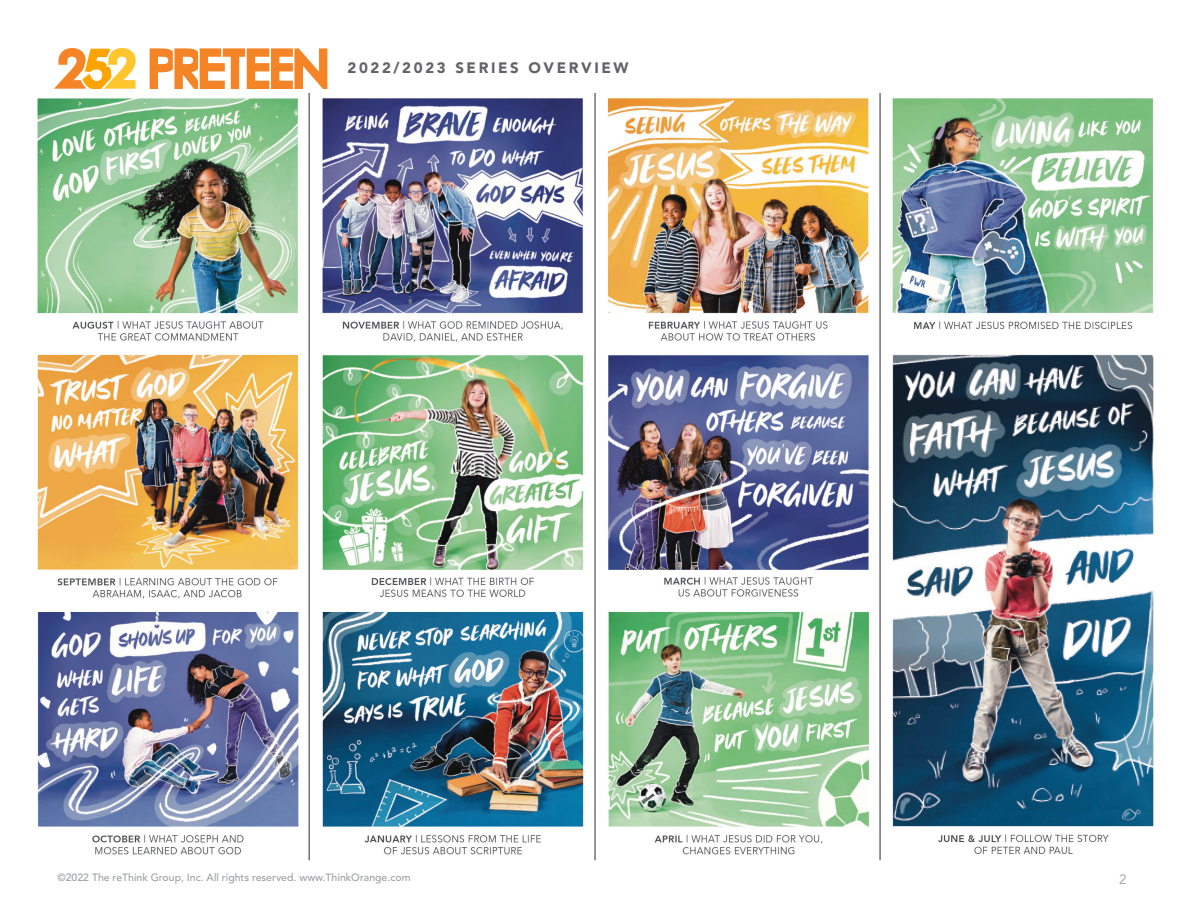
<style>
.page{position:relative;width:1188px;height:918px;background:#fff}
.page>*{position:absolute;margin:0;border:0;box-sizing:border-box;transform-origin:0 0}
.t1{font:900 15px "Avenir LT Std";letter-spacing:.175em;color:#636366}
.t2{font:13.5px "Avenir";color:#9d9fa2}
.t3{font:500 10.5px "Avenir LT Std";color:#9d9fa2}
</style>
<div class="page">
<img style="left:37px;top:94px;width:1117px;height:767px">
<svg style="left:150px;top:48px;width:177px;height:41px"></svg>
<svg style="left:54px;top:48px;width:82px;height:41px"></svg>
<p class="t1" style="left:348px;top:59px;width:282px">2022/2023 SERIES OVERVIEW</p>
<p class="t3" style="left:57px;top:872px;width:355px">©2022 The reThink Group, Inc. All rights reserved. www.ThinkOrange.com</p>
<p class="t2" style="left:1119px;top:872px;width:9px">2</p>
</div>
